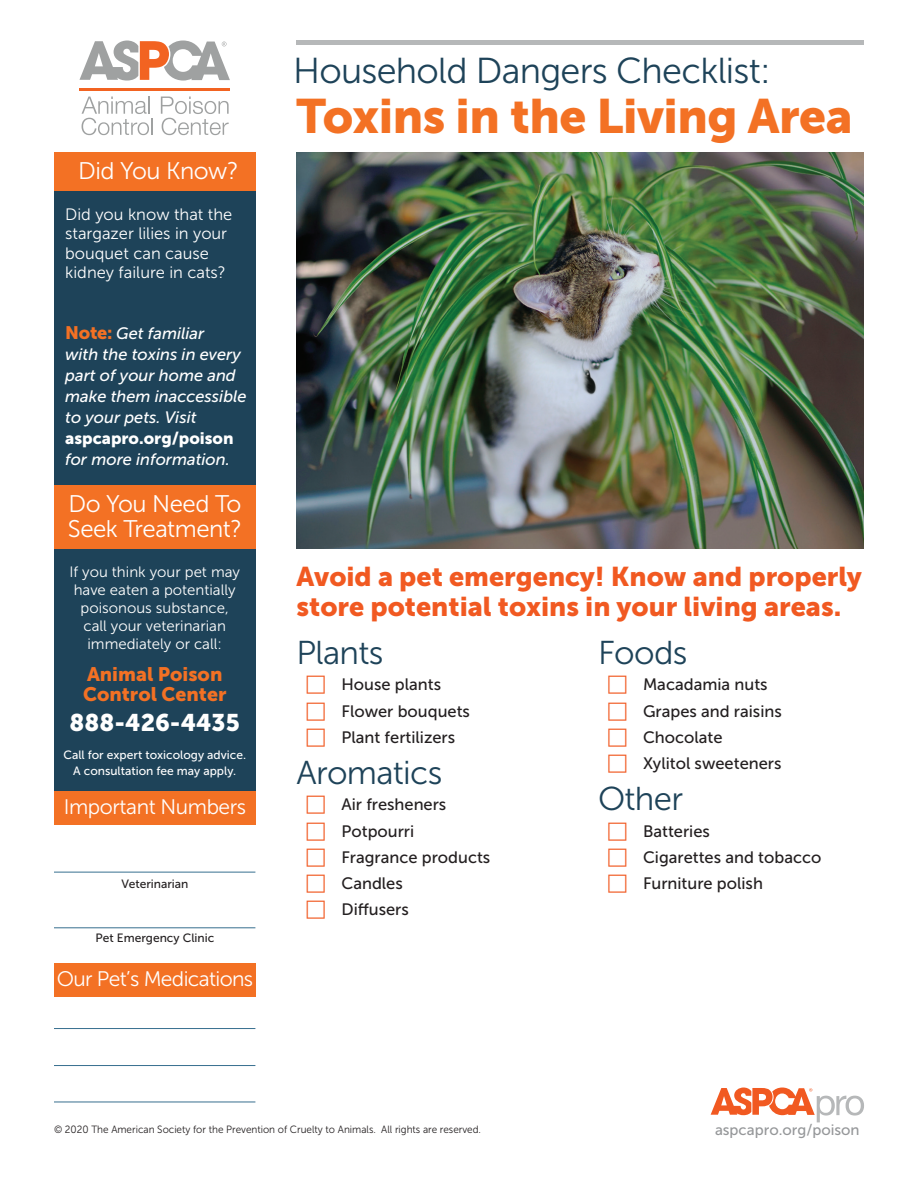
<style>
.page{position:relative;width:918px;height:1188px;background:#fff}
.page>*{position:absolute;margin:0;border:0;box-sizing:border-box;transform-origin:0 0}
.t1{font:48px "Museo Sans 900";letter-spacing:-.01em;color:#f37124}
.t2{font:36px "Museo Sans 300";letter-spacing:-.02em;color:#1e4359}
.t3{font:33px "Museo Sans 300";letter-spacing:-.02em;color:#1e4359}
.t4{font:27px/30px "Museo Sans 900";color:#f15921}
.t5{font:24px/25.5px "Museo Sans 300";letter-spacing:-.02em;color:#fff}
.t6{font:24px "Museo Sans 900";color:#fff}
.t7{font:21px "Museo Sans 300";letter-spacing:-.025em;color:#fff}
.t8{font:19.5px/19.5px "Museo Sans 900";color:#f37124}
.t9{font:16.5px/26.2px "Museo Sans 500";color:#231f20}
.t10{font:italic 16.5px/21px "Museo Sans 500";color:#fff}
.t11{font:16.5px/19.5px "Museo Sans 300";color:#fff}
.t12{font:16.5px "Museo Sans 900";color:#fff}
.t13{font:15px/18px "Museo Sans 300";color:#fff;text-align:center}
.t14{font:15px "Museo Sans 500";color:#959799}
.t15{font:12px/16.5px "Museo Sans 500";color:#fff;text-align:center}
.t16{font:12px "Museo Sans 500";color:#231f20}
.t17{font:10.5px "Museo Sans 300";color:#231f20;scale:.95 1}
.s1{font-family:"Museo Sans 900";font-style:normal;font-size:18px;color:#f37124}
</style>
<div class="page">
<div style="left:54px;top:153px;width:202px;height:639px;background:#1e4359"></div>
<div style="left:54px;top:485px;width:202px;height:64px;background:#f37124"></div>
<div style="left:54px;top:153px;width:202px;height:38px;background:#f37124"></div>
<div style="left:54px;top:792px;width:202px;height:33px;background:#f37124"></div>
<div style="left:54px;top:963px;width:202px;height:33px;background:#f37124"></div>
<hr style="left:54px;top:872px;width:201px;height:1px;background:#376f8f">
<hr style="left:54px;top:1102px;width:201px;height:1px;background:#376f8f">
<hr style="left:54px;top:1065px;width:201px;height:1px;background:#376f8f">
<hr style="left:54px;top:1028px;width:201px;height:1px;background:#376f8f">
<hr style="left:54px;top:927px;width:201px;height:1px;background:#376f8f">
<svg style="left:711px;top:1088px;width:153px;height:34px"></svg>
<div style="left:296px;top:40px;width:568px;height:5px;background:#b6b8b9"></div>
<hr style="left:79px;top:88px;width:151px;height:2px;background:#f26321">
<svg style="left:82px;top:97px;width:71px;height:38px"></svg>
<svg style="left:161px;top:97px;width:68px;height:38px"></svg>
<svg style="left:79px;top:41px;width:151px;height:40px"></svg>
<img style="left:296px;top:153px;width:568px;height:396px">
<h2 class="t2" style="left:293px;top:51px;width:479px">Household Dangers Checklist:</h2>
<h3 class="t5" style="left:78px;top:158px;width:162px">Did You Know?</h3>
<p class="t11" style="left:65px;top:204px;width:169px">Did you know that the stargazer lilies in your bouquet can cause kidney failure in cats?</p>
<p class="t10" style="left:65px;top:322px;width:183px"><span class="s1">Note:</span> Get familiar<br>with the toxins in every part of your home and make them inaccessible to your pets. Visit</p>
<p class="t12" style="left:65px;top:428px;width:170px">aspcapro.org/poison</p>
<p class="t10" style="left:65px;top:448px;width:166px">for more information.</p>
<h3 class="t5" style="left:68px;top:491px;width:176px">Do You Need To<br>Seek Treatment?</h3>
<p class="t13" style="left:69px;top:563px;width:172px">If you think your pet may have eaten a potentially poisonous substance, call your veterinarian immediately or call:</p>
<p class="t8" style="left:83px;top:665px;width:145px">Animal Poison<br>Control Center</p>
<h3 class="t6" style="left:70px;top:709px;width:172px">888-426-4435</h3>
<p class="t15" style="left:63px;top:746px;width:184px">Call for expert toxicology advice.<br>A consultation fee may apply.</p>
<p class="t7" style="left:64px;top:796px;width:184px">Important Numbers</p>
<p class="t16" style="left:122px;top:877px;width:68px">Veterinarian</p>
<p class="t16" style="left:96px;top:931px;width:120px">Pet Emergency Clinic</p>
<p class="t7" style="left:57px;top:967px;width:198px">Our Pet’s Medications</p>
<h1 class="t1" style="left:296px;top:89px;width:558px">Toxins in the Living Area</h1>
<h3 class="t4" style="left:296px;top:562px;width:567px">Avoid a pet emergency! Know and properly store potential toxins in your living areas.</h3>
<h3 class="t3" style="left:598px;top:635px;width:91px">Foods</h3>
<p class="t9" style="left:643px;top:672px;width:140px">Macadamia nuts<br>Grapes and raisins<br>Chocolate<br>Xylitol sweeteners</p>
<h3 class="t3" style="left:598px;top:781px;width:87px">Other</h3>
<p class="t9" style="left:643px;top:818px;width:180px">Batteries<br>Cigarettes and tobacco<br>Furniture polish</p>
<h3 class="t3" style="left:296px;top:635px;width:88px">Plants</h3>
<p class="t9" style="left:341px;top:672px;width:130px">House plants<br>Flower bouquets<br>Plant fertilizers</p>
<h3 class="t3" style="left:296px;top:755px;width:147px">Aromatics</h3>
<p class="t9" style="left:341px;top:792px;width:150px">Air fresheners<br>Potpourri<br>Fragrance products<br>Candles<br>Diffusers</p>
<p class="t17" style="left:54px;top:1124px;width:451px">© 2020 The American Society for the Prevention of Cruelty to Animals. All rights are reserved.</p>
<p class="t14" style="left:715px;top:1122px;width:146px">aspcapro.org/poison</p>
</div>
